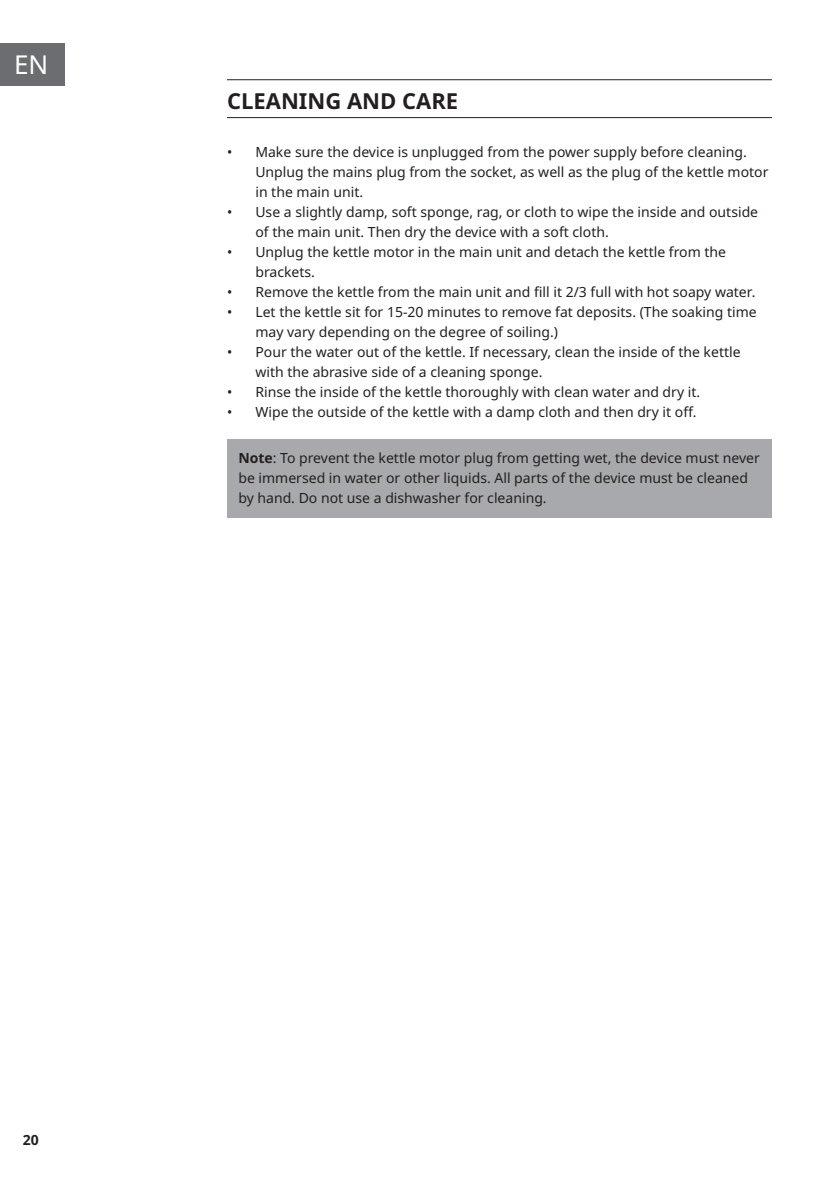
<style>
.page{position:relative;width:840px;height:1191px;background:#fff}
.page>*{position:absolute;margin:0;border:0;box-sizing:border-box;transform-origin:0 0}
.t1{font:26px "Noto Sans";color:#fff}
.t2{font:700 22px "Noto Sans";color:#231f20}
.t3{font:14px/20px "Noto Sans";color:#231f20}
.t4{font:700 14px "Noto Sans";color:#231f20}
.s1{font-weight:700}
</style>
<div class="page">
<div style="left:0;top:43px;width:65px;height:42px;background:#6c6d70"></div>
<hr style="left:227px;top:79px;width:544px;height:1px;background:#231f20">
<hr style="left:227px;top:117px;width:544px;height:1px;background:#231f20">
<div style="left:227px;top:439px;width:544px;height:79px;background:#a8a9ad"></div>
<h1 class="t1" style="left:14px;top:46px;width:36px">EN</h1>
<h2 class="t2" style="left:227px;top:85px;width:233px">CLEANING AND CARE</h2>
<p class="t3" style="left:255px;top:142px;width:514px;text-indent:-28px">• Make sure the device is unplugged from the power supply before cleaning.<br>Unplug the mains plug from the socket, as well as the plug of the kettle motor in the main unit.</p>
<p class="t3" style="left:255px;top:202px;width:504px;text-indent:-28px">• Use a slightly damp, soft sponge, rag, or cloth to wipe the inside and outside of the main unit. Then dry the device with a soft cloth.</p>
<p class="t3" style="left:255px;top:242px;width:472px;text-indent:-28px">• Unplug the kettle motor in the main unit and detach the kettle from the brackets.</p>
<p class="t3" style="left:227px;top:282px;width:529px">• Remove the kettle from the main unit and fill it 2/3 full with hot soapy water.</p>
<p class="t3" style="left:255px;top:302px;width:502px;text-indent:-28px">• Let the kettle sit for 15-20 minutes to remove fat deposits. (The soaking time may vary depending on the degree of soiling.)</p>
<p class="t3" style="left:255px;top:342px;width:486px;text-indent:-28px">• Pour the water out of the kettle. If necessary, clean the inside of the kettle with the abrasive side of a cleaning sponge.</p>
<p class="t3" style="left:227px;top:382px;width:474px">• Rinse the inside of the kettle thoroughly with clean water and dry it.</p>
<p class="t3" style="left:227px;top:402px;width:470px">• Wipe the outside of the kettle with a damp cloth and then dry it off.</p>
<p class="t3" style="left:238px;top:448px;width:522px"><span class="s1">Note</span>: To prevent the kettle motor plug from getting wet, the device must never be immersed in water or other liquids. All parts of the device must be cleaned by hand. Do not use a dishwasher for cleaning.</p>
<p class="t4" style="left:23px;top:1130px;width:18px">20</p>
</div>
